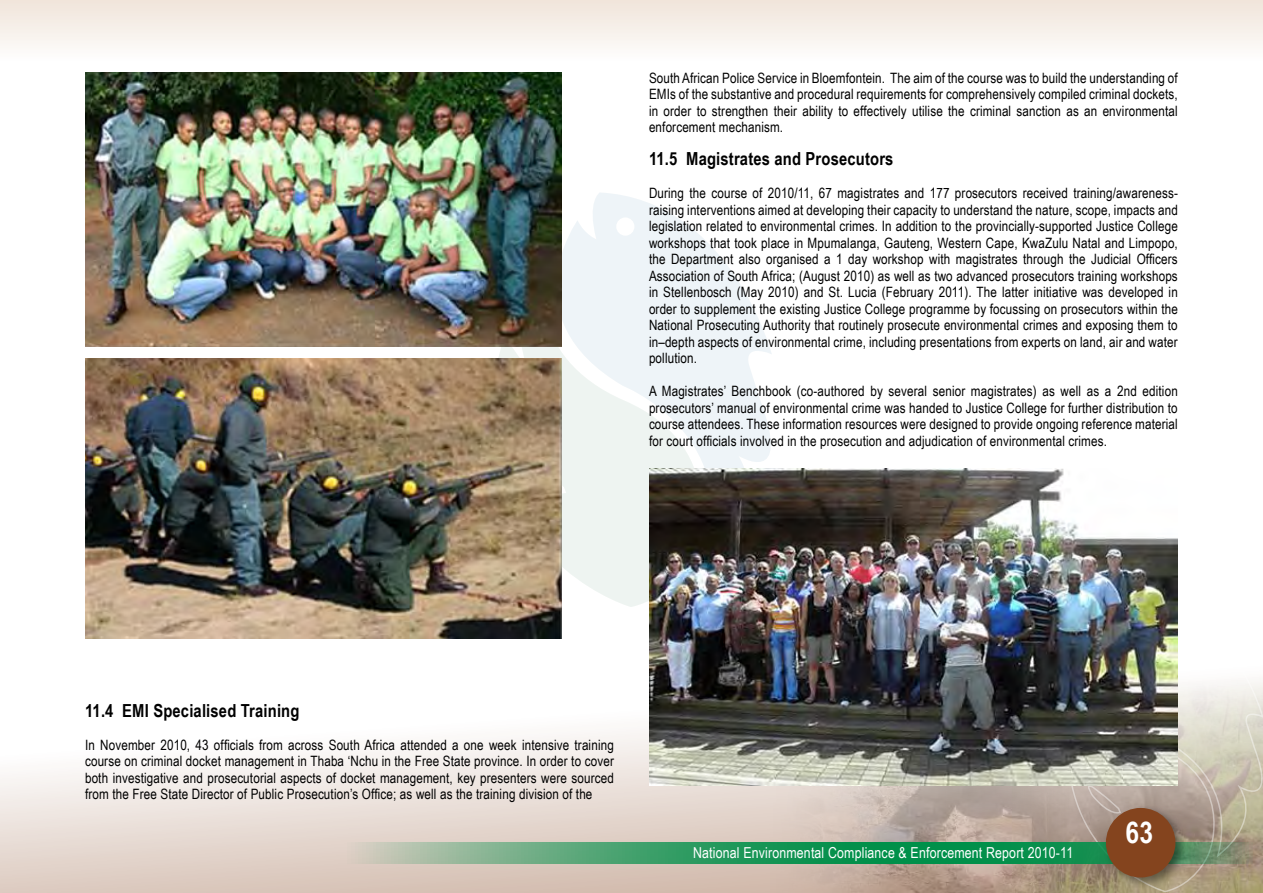
<style>
.page{position:relative;width:1263px;height:893px;background:#fff}
.page>*{position:absolute;margin:0;border:0;box-sizing:border-box;transform-origin:0 0}
.t1{font:700 30px "Arial Narrow";color:#fff}
.t2{font:700 18px "Arial Narrow";letter-spacing:.01em;color:#000}
.t3{font:15.15px "Arial Narrow";letter-spacing:.01em;color:#fff}
.t4{font:14.25px/16.5px "Arial Narrow";letter-spacing:.01em;color:#000;text-align:justify}
</style>
<div class="page">
<div style="left:0;top:0;width:1263px;height:113px;background:linear-gradient(to bottom,#f3e9e1,#fff)"></div>
<svg style="left:562px;top:193px;width:210px;height:275px;fill:#eef4f8"></svg>
<div style="left:491px;top:266px;width:235px;height:295px;background:#eef4f8"></div>
<svg style="left:0;top:561px;width:1263px;height:332px"></svg>
<svg style="left:1178px;top:604px;width:85px;height:263px"></svg>
<svg style="left:1066px;top:653px;width:165px;height:240px;background:#c6bcae"></svg>
<svg style="left:343px;top:842px;width:920px;height:21px;background:#459e6c"></svg>
<div style="left:1102px;top:804px;width:85px;height:86px;background:#000;opacity:.43"></div>
<div style="left:1106px;top:808px;width:69px;height:69px;background:#84441e;border-radius:50%"></div>
<img style="left:649px;top:468px;width:529px;height:318px">
<img style="left:85px;top:359px;width:477px;height:280px">
<img style="left:85px;top:72px;width:477px;height:275px">
<p class="t4" style="left:649px;top:69px;width:530px">South African Police Service in Bloemfontein. The aim of the course was to build the understanding of EMIs of the substantive and procedural requirements for comprehensively compiled criminal dockets, in order to strengthen their ability to effectively utilise the criminal sanction as an environmental enforcement mechanism.</p>
<p class="t2" style="left:649px;top:145px;width:246px">11.5 Magistrates and Prosecutors</p>
<p class="t4" style="left:649px;top:184px;width:530px">During the course of 2010/11, 67 magistrates and 177 prosecutors received training/awareness&shy;raising interventions aimed at developing their capacity to understand the nature, scope, impacts and legislation related to environmental crimes. In addition to the provincially-supported Justice College workshops that took place in Mpumalanga, Gauteng, Western Cape, KwaZulu Natal and Limpopo, the Department also organised a 1 day workshop with magistrates through the Judicial Officers Association of South Africa; (August 2010) as well as two advanced prosecutors training workshops in Stellenbosch (May 2010) and St. Lucia (February 2011). The latter initiative was developed in order to supplement the existing Justice College programme by focussing on prosecutors within the National Prosecuting Authority that routinely prosecute environmental crimes and exposing them to in–depth aspects of environmental crime, including presentations from experts on land, air and water pollution.</p>
<p class="t4" style="left:649px;top:382px;width:530px">A Magistrates’ Benchbook (co-authored by several senior magistrates) as well as a 2nd edition prosecutors’ manual of environmental crime was handed to Justice College for further distribution to course attendees. These information resources were designed to provide ongoing reference material for court officials involved in the prosecution and adjudication of environmental crimes.</p>
<p class="t2" style="left:85px;top:697px;width:216px">11.4 EMI Specialised Training</p>
<p class="t4" style="left:85px;top:736px;width:530px">In November 2010, 43 officials from across South Africa attended a one week intensive training course on criminal docket management in Thaba ‘Nchu in the Free State province. In order to cover both investigative and prosecutorial aspects of docket management, key presenters were sourced from the Free State Director of Public Prosecution’s Office; as well as the training division of the</p>
<p class="t3" style="left:693px;top:841px;width:382px">National Environmental Compliance &amp; Enforcement Report 2010-11</p>
<h1 class="t1" style="left:1125px;top:810px;width:29px">63</h1>
</div>
